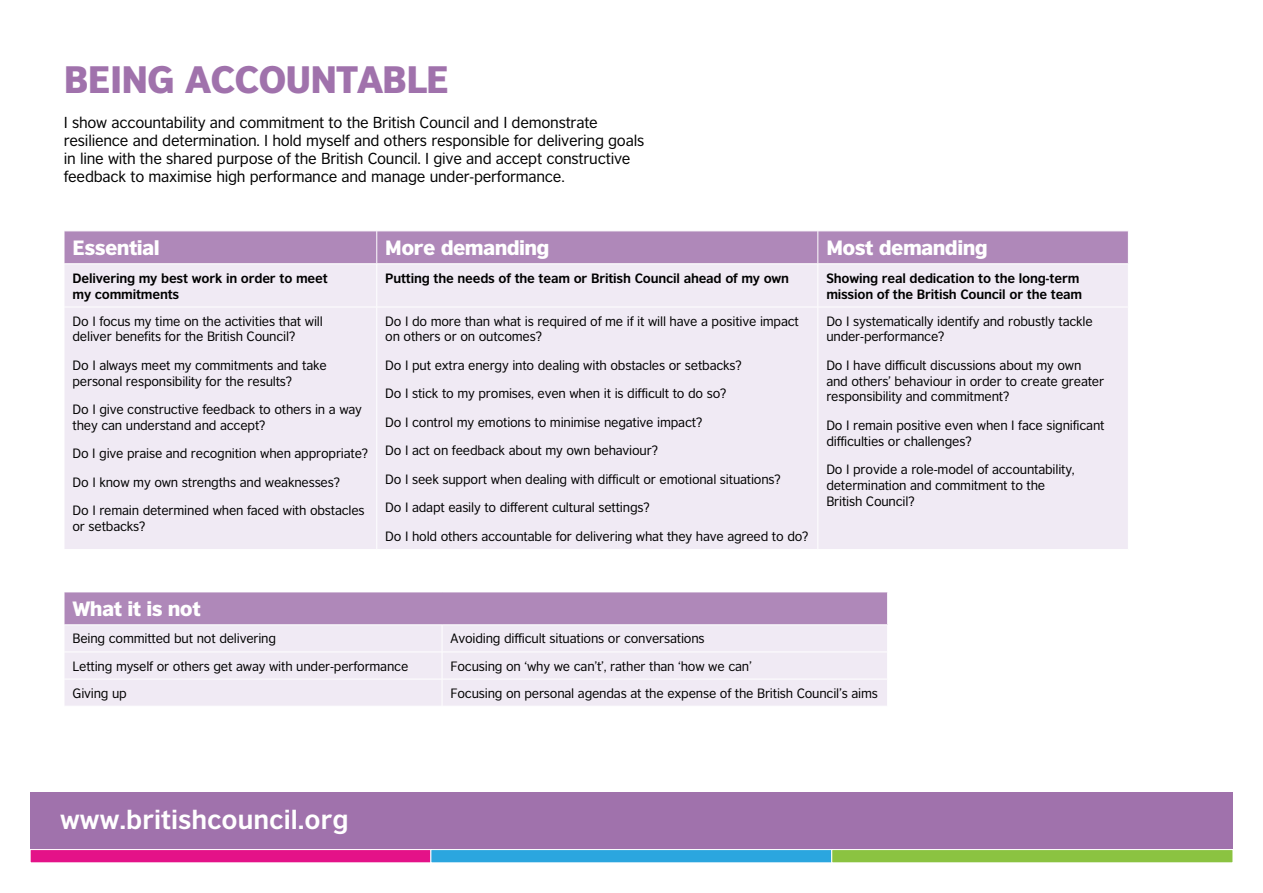
<style>
.page{position:relative;width:1263px;height:893px;background:#fff}
.page>*{position:absolute;margin:0;border:0;box-sizing:border-box;transform-origin:0 0}
.t1{font:900 36px "British Council Sans";letter-spacing:-.025em;color:#a072ac}
.t2{font:700 25.5px "British Council Sans";color:#fff}
.t3{font:900 19.5px "British Council Sans";letter-spacing:-.03em;color:#fff}
.t4{font:15px/18px "British Council Sans";letter-spacing:-.015em;color:#000}
.t5{font:12.75px/15.8px "British Council Sans";letter-spacing:-.015em;color:#000}
.t6{font:700 12.75px/15.8px "British Council Sans";letter-spacing:-.015em;color:#000}
</style>
<div class="page">
<div style="left:30px;top:793px;width:1203px;height:56px;background:#a072ac"></div>
<div style="left:30px;top:849px;width:401px;height:14px;background:#e41288;border:1px solid #fff"></div>
<div style="left:430px;top:849px;width:402px;height:14px;background:#2ba6df;border:1px solid #fff"></div>
<div style="left:831px;top:849px;width:402px;height:14px;background:#8bc341;border:1px solid #fff"></div>
<div style="left:65px;top:232px;width:1063px;height:32px;background:#af88b9"></div>
<div style="left:65px;top:265px;width:1063px;height:284px;background:#f0eaf4"></div>
<hr style="left:376px;top:231px;width:1px;height:33px;background:#fff">
<hr style="left:817px;top:231px;width:1px;height:33px;background:#fff">
<hr style="left:376px;top:264px;width:1px;height:43px;background:#fff">
<hr style="left:817px;top:264px;width:1px;height:43px;background:#fff">
<hr style="left:64px;top:307px;width:313px;height:1px;background:#fff">
<hr style="left:377px;top:307px;width:441px;height:1px;background:#fff">
<hr style="left:376px;top:307px;width:1px;height:242px;background:#fff">
<hr style="left:818px;top:307px;width:310px;height:1px;background:#fff">
<hr style="left:817px;top:307px;width:1px;height:242px;background:#fff">
<div style="left:64px;top:592px;width:824px;height:33px;background:#af88b9"></div>
<div style="left:65px;top:625px;width:822px;height:81px;background:#f0eaf4"></div>
<hr style="left:64px;top:652px;width:378px;height:1px;background:#fff">
<hr style="left:442px;top:652px;width:446px;height:1px;background:#fff">
<hr style="left:64px;top:679px;width:378px;height:1px;background:#fff">
<hr style="left:442px;top:679px;width:446px;height:1px;background:#fff">
<svg style="left:442px;top:625px;width:1px;height:81px"></svg>
<svg style="left:64px;top:626px;width:1px;height:79px"></svg>
<hr style="left:64px;top:592px;width:378px;height:1px;background:#fff">
<hr style="left:64px;top:592px;width:1px;height:33px;background:#fff">
<hr style="left:442px;top:592px;width:446px;height:1px;background:#fff">
<hr style="left:887px;top:592px;width:1px;height:33px;background:#fff">
<hr style="left:64px;top:624px;width:378px;height:1px;background:#fff">
<hr style="left:442px;top:624px;width:446px;height:1px;background:#fff">
<h1 class="t1" style="left:64px;top:56px;width:387px">Being accountable</h1>
<p class="t4" style="left:64px;top:113px;width:582px">I show accountability and commitment to the British Council and I demonstrate resilience and determination. I hold myself and others responsible for delivering goals in line with the shared purpose of the British Council. I give and accept constructive feedback to maximise high performance and manage under-performance.</p>
<h3 class="t3" style="left:73px;top:235px;width:89px">Essential</h3>
<h3 class="t3" style="left:385px;top:235px;width:166px">More demanding</h3>
<h3 class="t3" style="left:826px;top:235px;width:163px">Most demanding</h3>
<p class="t6" style="left:73px;top:270px;width:257px">Delivering my best work in order to meet my commitments</p>
<p class="t6" style="left:385px;top:270px;width:405px">Putting the needs of the team or British Council ahead of my own</p>
<p class="t6" style="left:826px;top:270px;width:257px">Showing real dedication to the long-term mission of the British Council or the team</p>
<p class="t5" style="left:73px;top:313px;width:252px">Do I focus my time on the activities that will deliver benefits for the British Council?</p>
<p class="t5" style="left:73px;top:357px;width:256px">Do I always meet my commitments and take personal responsibility for the results?</p>
<p class="t5" style="left:73px;top:401px;width:291px">Do I give constructive feedback to others in a way they can understand and accept?</p>
<p class="t5" style="left:73px;top:446px;width:297px">Do I give praise and recognition when appropriate?</p>
<p class="t5" style="left:73px;top:474px;width:269px">Do I know my own strengths and weaknesses?</p>
<p class="t5" style="left:73px;top:503px;width:294px">Do I remain determined when faced with obstacles or setbacks?</p>
<p class="t5" style="left:385px;top:313px;width:415px">Do I do more than what is required of me if it will have a positive impact on others or on outcomes?</p>
<p class="t5" style="left:385px;top:357px;width:358px">Do I put extra energy into dealing with obstacles or setbacks?</p>
<p class="t5" style="left:385px;top:386px;width:343px">Do I stick to my promises, even when it is difficult to do so?</p>
<p class="t5" style="left:385px;top:414px;width:319px">Do I control my emotions to minimise negative impact?</p>
<p class="t5" style="left:385px;top:443px;width:274px">Do I act on feedback about my own behaviour?</p>
<p class="t5" style="left:385px;top:471px;width:397px">Do I seek support when dealing with difficult or emotional situations?</p>
<p class="t5" style="left:385px;top:500px;width:266px">Do I adapt easily to different cultural settings?</p>
<p class="t5" style="left:385px;top:528px;width:425px">Do I hold others accountable for delivering what they have agreed to do?</p>
<p class="t5" style="left:826px;top:313px;width:268px">Do I systematically identify and robustly tackle under-performance?</p>
<p class="t5" style="left:826px;top:357px;width:279px">Do I have difficult discussions about my own and others’ behaviour in order to create greater responsibility and commitment?</p>
<p class="t5" style="left:826px;top:417px;width:280px">Do I remain positive even when I face significant difficulties or challenges?</p>
<p class="t5" style="left:826px;top:461px;width:250px">Do I provide a role-model of accountability, determination and commitment to the<br>British Council?</p>
<h3 class="t3" style="left:73px;top:596px;width:130px">What it is not</h3>
<p class="t5" style="left:73px;top:631px;width:205px">Being committed but not delivering</p>
<p class="t5" style="left:451px;top:631px;width:256px">Avoiding difficult situations or conversations</p>
<p class="t5" style="left:73px;top:658px;width:337px">Letting myself or others get away with under-performance</p>
<p class="t5" style="left:451px;top:658px;width:303px">Focusing on ‘why we can’t’, rather than ‘how we can’</p>
<p class="t5" style="left:73px;top:685px;width:56px">Giving up</p>
<p class="t5" style="left:451px;top:685px;width:429px">Focusing on personal agendas at the expense of the British Council’s aims</p>
<h2 class="t2" style="left:60px;top:804px;width:290px">www.britishcouncil.org</h2>
</div>
